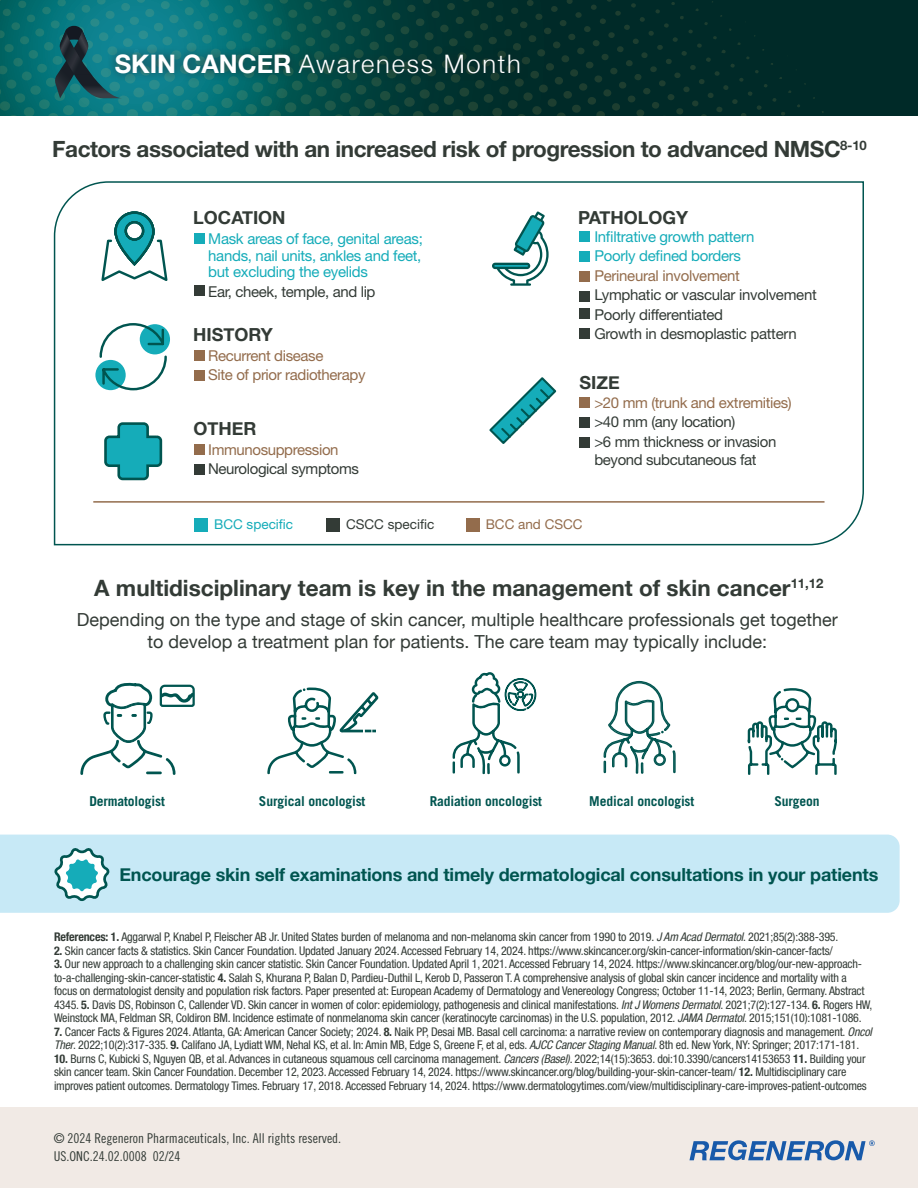
<style>
.page{position:relative;width:918px;height:1188px;background:#fff}
.page>*{position:absolute;margin:0;border:0;box-sizing:border-box;transform-origin:0 0}
.t1{font:300 25.5px "Helvetica Neue";letter-spacing:.07em;color:#fff}
.t2{font:700 22.5px "Helvetica Neue LT Std";letter-spacing:-.02em;color:#333b36}
.t3{font:700 22.5px "Helvetica Neue";color:#333b36}
.t4{font:18px/21.6px "Helvetica Neue";color:#333b36;text-align:center}
.t5{font:700 18px "Helvetica Neue";letter-spacing:-.01em;color:#005550}
.t6{font:700 18px "Helvetica Neue";color:#333b36}
.t7{font:15px/19.5px "Helvetica Neue LT Std";letter-spacing:-.025em;color:#333b36}
.t8{font:15px/16.5px "Helvetica Neue LT Std";letter-spacing:-.02em;color:#15acb9;text-align:justify}
.t9{font:15px/19.5px "Helvetica Neue LT Std";letter-spacing:-.025em;color:#936c4c}
.t10{font:700 13.65px "Trade Gothic LT Std";letter-spacing:-.01em;color:#005550}
.t11{font:13.5px/18px "Trade Gothic LT Std Cn 18";color:#333b36}
.t12{font:13.5px "Helvetica Neue LT Std";color:#333b36}
.t13{font:13.5px "Helvetica Neue LT Std";color:#15acb9}
.t14{font:13.5px "Helvetica Neue LT Std";color:#936c4c}
.t15{font:condensed 12px/13.5px "Helvetica Neue LT Std";letter-spacing:-.015em;color:#333b36}
.s1{font-weight:700}
.s2{font-style:italic}
</style>
<div class="page">
<svg style="left:80px;top:682px;width:115px;height:93px"></svg>
<svg style="left:267px;top:687px;width:112px;height:88px"></svg>
<svg style="left:452px;top:672px;width:85px;height:103px"></svg>
<div style="left:478px;top:719px;width:9px;height:7px;background:#fff;border-radius:50%"></div>
<svg style="left:603px;top:681px;width:73px;height:93px"></svg>
<svg style="left:747px;top:688px;width:90px;height:87px"></svg>
<svg style="left:53px;top:181px;width:811px;height:365px"></svg>
<div style="left:194px;top:233px;width:11px;height:11px;background:#15acb9"></div>
<div style="left:194px;top:286px;width:11px;height:10px;background:#333b36"></div>
<div style="left:194px;top:350px;width:11px;height:11px;background:#936c4c"></div>
<div style="left:194px;top:370px;width:11px;height:11px;background:#936c4c"></div>
<div style="left:194px;top:444px;width:11px;height:11px;background:#936c4c"></div>
<div style="left:194px;top:464px;width:11px;height:11px;background:#333b36"></div>
<div style="left:579px;top:251px;width:11px;height:11px;background:#15acb9"></div>
<div style="left:579px;top:231px;width:11px;height:11px;background:#15acb9"></div>
<div style="left:579px;top:291px;width:11px;height:11px;background:#333b36"></div>
<div style="left:579px;top:271px;width:11px;height:11px;background:#936c4c"></div>
<div style="left:579px;top:328px;width:11px;height:11px;background:#333b36"></div>
<div style="left:579px;top:308px;width:11px;height:11px;background:#333b36"></div>
<div style="left:579px;top:417px;width:11px;height:11px;background:#333b36"></div>
<div style="left:579px;top:397px;width:11px;height:11px;background:#936c4c"></div>
<div style="left:579px;top:437px;width:11px;height:11px;background:#333b36"></div>
<div style="left:194px;top:518px;width:14px;height:13px;background:#15acb9"></div>
<div style="left:466px;top:518px;width:13px;height:13px;background:#936c4c"></div>
<div style="left:326px;top:518px;width:14px;height:13px;background:#333b36"></div>
<div style="left:0;top:835px;width:900px;height:78px;background:#c7e9f6"></div>
<div style="left:0;top:0;width:918px;height:116px;background:#002a28"></div>
<div style="left:0;top:1108px;width:918px;height:80px;background:#f1eae5"></div>
<svg style="left:689px;top:1140px;width:186px;height:20px"></svg>
<div style="left:469px;top:199px;width:103px;height:101px;background:#fff"></div>
<svg style="left:492px;top:211px;width:57px;height:75px"></svg>
<div style="left:82px;top:196px;width:103px;height:101px;background:#fff"></div>
<svg style="left:101px;top:211px;width:67px;height:70px"></svg>
<svg style="left:125px;top:221px;width:19px;height:20px"></svg>
<div style="left:125px;top:221px;width:19px;height:20px;border:2px solid #005550;border-radius:50%"></div>
<div style="left:82px;top:307px;width:103px;height:101px;background:#fff"></div>
<svg style="left:95px;top:360px;width:31px;height:30px"></svg>
<svg style="left:140px;top:324px;width:30px;height:30px"></svg>
<svg style="left:98px;top:323px;width:70px;height:68px"></svg>
<div style="left:82px;top:400px;width:103px;height:101px;background:#fff"></div>
<svg style="left:104px;top:422px;width:59px;height:59px"></svg>
<div style="left:469px;top:359px;width:103px;height:101px;background:#fff"></div>
<svg style="left:489px;top:377px;width:68px;height:67px"></svg>
<hr style="left:93px;top:501px;width:732px;height:2px;background:#936c4c">
<svg style="left:54px;top:848px;width:55px;height:53px"></svg>
<svg style="left:0;top:0;width:806px;height:116px"></svg>
<h1 class="t1" style="left:115px;top:43px;width:408px"><span class="s1">SKIN CANCER</span> Awareness Month</h1>
<h2 class="t2" style="left:52px;top:136px;width:816px">Factors associated with an increased risk of progression to advanced NMSC<sup>8-10</sup></h2>
<h3 class="t6" style="left:193px;top:204px;width:94px">LOCATION</h3>
<p class="t8" style="left:208px;top:231px;width:216px">Mask areas of face, genital areas; hands, nail units, ankles and feet, but excluding the eyelids</p>
<p class="t7" style="left:208px;top:281px;width:169px">Ear, cheek, temple, and lip</p>
<h3 class="t6" style="left:193px;top:320px;width:81px">HISTORY</h3>
<p class="t9" style="left:208px;top:345px;width:159px">Recurrent disease<br>Site of prior radiotherapy</p>
<h3 class="t6" style="left:194px;top:415px;width:64px">OTHER</h3>
<p class="t9" style="left:208px;top:440px;width:132px">Immunosuppression</p>
<p class="t7" style="left:208px;top:459px;width:152px">Neurological symptoms</p>
<h3 class="t6" style="left:578px;top:204px;width:112px">PATHOLOGY</h3>
<p class="t8" style="left:594px;top:226px;width:161px;line-height:19.5px">Infiltrative growth pattern<br>Poorly defined borders</p>
<p class="t9" style="left:594px;top:265px;width:147px">Perineural involvement</p>
<p class="t7" style="left:594px;top:285px;width:224px">Lymphatic or vascular involvement<br>Poorly differentiated<br>Growth in desmoplastic pattern</p>
<h3 class="t6" style="left:579px;top:368px;width:42px">SIZE</h3>
<p class="t9" style="left:594px;top:392px;width:199px">&gt;20 mm (trunk and extremities)</p>
<p class="t7" style="left:594px;top:412px;width:184px">&gt;40 mm (any location)<br>&gt;6 mm thickness or invasion</p>
<p class="t7" style="left:594px;top:449px;width:164px">beyond subcutaneous fat</p>
<p class="t13" style="left:214px;top:517px;width:80px">BCC specific</p>
<p class="t12" style="left:346px;top:517px;width:90px">CSCC specific</p>
<p class="t14" style="left:486px;top:517px;width:98px">BCC and CSCC</p>
<h2 class="t3" style="left:94px;top:570px;width:731px">A multidisciplinary team is key in the management of skin cancer<sup>11,12</sup></h2>
<h3 class="t4" style="left:77px;top:610px;width:762px">Depending on the type and stage of skin cancer, multiple healthcare professionals get together to develop a treatment plan for patients. The care team may typically include:</h3>
<p class="t10" style="left:89px;top:792px;width:77px">Dermatologist</p>
<p class="t10" style="left:259px;top:792px;width:108px">Surgical oncologist</p>
<p class="t10" style="left:430px;top:792px;width:114px">Radiation oncologist</p>
<p class="t10" style="left:589px;top:792px;width:107px">Medical oncologist</p>
<p class="t10" style="left:774px;top:792px;width:47px">Surgeon</p>
<h3 class="t5" style="left:119px;top:860px;width:760px">Encourage skin self examinations and timely dermatological consultations in your patients</h3>
<p class="t15" style="left:54px;top:930px;width:786px"><span class="s1">References: 1.</span> Aggarwal P, Knabel P, Fleischer AB Jr. United States burden of melanoma and non-melanoma skin cancer from 1990 to 2019. <span class="s2">J Am Acad Dermatol</span>. 2021;85(2):388-395.</p>
<p class="t15" style="left:54px;top:943px;width:780px"><span class="s1">2.</span> Skin cancer facts &amp; statistics. Skin Cancer Foundation. Updated January 2024. Accessed February 14, 2024. https://www.skincancer.org/skin-cancer-information/skin-cancer-facts/</p>
<p class="t15" style="left:54px;top:957px;width:820px"><span class="s1">3.</span> Our new approach to a challenging skin cancer statistic. Skin Cancer Foundation. Updated April 1, 2021. Accessed February 14, 2024. https://www.skincancer.org/blog/our-new-approach&shy;to-a-challenging-skin-cancer-statistic <span class="s1">4.</span> Salah S, Khurana P, Balan D, Pardieu-Duthil L, Kerob D, Passeron T. A comprehensive analysis of global skin cancer incidence and mortality with a focus on dermatologist density and population risk factors. Paper presented at: European Academy of Dermatology and Venereology Congress; October 11-14, 2023; Berlin, Germany. Abstract 4345. <span class="s1">5.</span> Davis DS, Robinson C, Callender VD. Skin cancer in women of color: epidemiology, pathogenesis and clinical manifestations. <span class="s2">Int J Womens Dermatol</span>. 2021;7(2):127-134. <span class="s1">6.</span> Rogers HW, Weinstock MA, Feldman SR, Coldiron BM. Incidence estimate of nonmelanoma skin cancer (keratinocyte carcinomas) in the U.S. population, 2012. <span class="s2">JAMA Dermatol</span>. 2015;151(10):1081-1086.</p>
<p class="t15" style="left:54px;top:1024px;width:820px"><span class="s1">7.</span> Cancer Facts &amp; Figures 2024. Atlanta, GA: American Cancer Society; 2024. <span class="s1">8.</span> Naik PP, Desai MB. Basal cell carcinoma: a narrative review on contemporary diagnosis and management. <span class="s2">Oncol<br>Ther</span>. 2022;10(2):317-335. <span class="s1">9.</span> Califano JA, Lydiatt WM, Nehal KS, et al. In: Amin MB, Edge S, Greene F, et al, eds. <span class="s2">AJCC Cancer Staging Manual</span>. 8th ed. New York, NY: Springer; 2017:171-181.</p>
<p class="t15" style="left:54px;top:1051px;width:814px"><span class="s1">10.</span> Burns C, Kubicki S, Nguyen QB, et al. Advances in cutaneous squamous cell carcinoma management. <span class="s2">Cancers (Basel)</span>. 2022;14(15):3653. doi:10.3390/cancers14153653 <span class="s1">11.</span> Building your skin cancer team. Skin Cancer Foundation. December 12, 2023. Accessed February 14, 2024. https://www.skincancer.org/blog/building-your-skin-cancer-team/ <span class="s1">12.</span> Multidisciplinary care improves patient outcomes. Dermatology Times. February 17, 2018. Accessed February 14, 2024. https://www.dermatologytimes.com/view/multidisciplinary-care-improves-patient-outcomes</p>
<p class="t11" style="left:54px;top:1129px;width:289px">© 2024 Regeneron Pharmaceuticals, Inc. All rights reserved.<br>US.ONC.24.02.0008 02/24</p>
</div>
